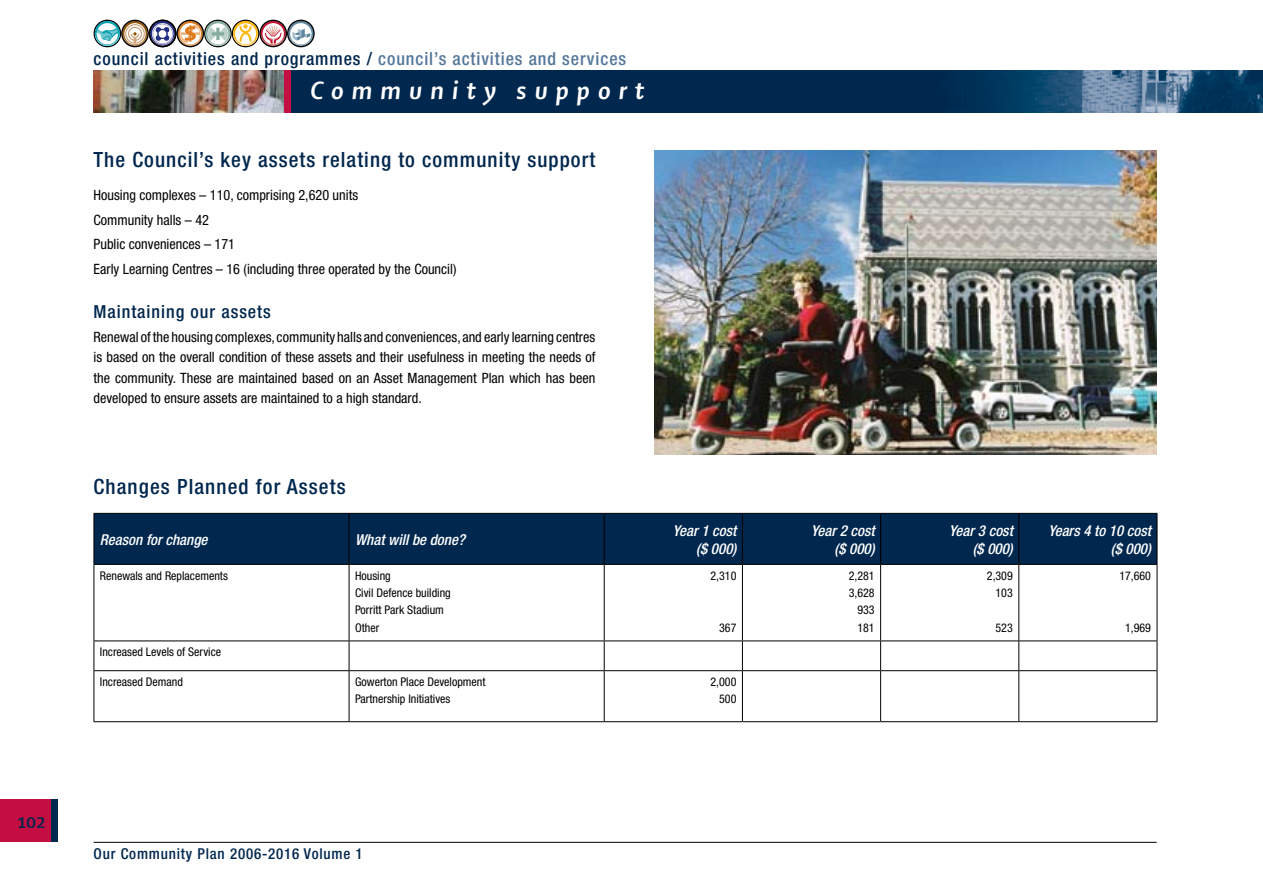
<style>
.page{position:relative;width:1263px;height:893px;background:#fff}
.page>*{position:absolute;margin:0;border:0;box-sizing:border-box;transform-origin:0 0}
.t1{font:27px "Shaker RBI";letter-spacing:.3em;color:#fff}
.t2{font:500 condensed 21px "Helvetica Neue";letter-spacing:.05em;color:#00274e}
.t3{font:500 condensed 18px "Helvetica Neue";letter-spacing:.05em;color:#00274e}
.t4{font:18px "Shaker RB";color:#00274e}
.t5{font:italic 500 condensed 15px/18px "Helvetica Neue";color:#fff;text-align:right}
.t6{font:500 condensed 15px "Helvetica Neue";letter-spacing:.055em;color:#00274e}
.t7{font:condensed 14.25px/24.5px "Helvetica Neue";color:#000}
.t8{font:condensed 12px/17.2px "Helvetica Neue";color:#000;text-align:right}
.s1{color:#55779a}
</style>
<div class="page">
<div style="left:291px;top:70px;width:972px;height:43px;background:#00274e"></div>
<img style="left:976px;top:70px;width:286px;height:43px">
<img style="left:94px;top:70px;width:191px;height:43px">
<img style="left:94px;top:20px;width:221px;height:27px">
<div style="left:49px;top:799px;width:8px;height:43px;background:#00274e"></div>
<div style="left:0;top:799px;width:51px;height:43px;background:#c40d41"></div>
<hr style="left:94px;top:842px;width:1063px;height:1px;background:#000">
<div style="left:285px;top:70px;width:6px;height:43px;background:#c40d41"></div>
<div style="left:95px;top:514px;width:1062px;height:50px;background:#00274e"></div>
<hr style="left:94px;top:513px;width:255px;height:1px;background:#000">
<hr style="left:94px;top:514px;width:1px;height:50px;background:#000">
<hr style="left:349px;top:513px;width:255px;height:1px;background:#000">
<hr style="left:349px;top:514px;width:1px;height:50px;background:#000">
<hr style="left:604px;top:513px;width:138px;height:1px;background:#000">
<hr style="left:604px;top:514px;width:1px;height:50px;background:#000">
<hr style="left:742px;top:513px;width:139px;height:1px;background:#000">
<hr style="left:742px;top:514px;width:1px;height:50px;background:#000">
<hr style="left:881px;top:513px;width:138px;height:1px;background:#000">
<hr style="left:880px;top:514px;width:1px;height:50px;background:#000">
<hr style="left:1019px;top:513px;width:138px;height:1px;background:#000">
<hr style="left:1018px;top:514px;width:1px;height:50px;background:#000">
<hr style="left:1157px;top:514px;width:1px;height:50px;background:#000">
<hr style="left:94px;top:564px;width:255px;height:1px;background:#000">
<hr style="left:94px;top:565px;width:1px;height:75px;background:#000">
<hr style="left:349px;top:564px;width:255px;height:1px;background:#000">
<hr style="left:349px;top:565px;width:1px;height:75px;background:#000">
<hr style="left:604px;top:564px;width:138px;height:1px;background:#000">
<hr style="left:604px;top:565px;width:1px;height:75px;background:#000">
<hr style="left:742px;top:564px;width:139px;height:1px;background:#000">
<hr style="left:742px;top:565px;width:1px;height:75px;background:#000">
<hr style="left:881px;top:564px;width:138px;height:1px;background:#000">
<hr style="left:880px;top:565px;width:1px;height:75px;background:#000">
<hr style="left:1019px;top:564px;width:138px;height:1px;background:#000">
<hr style="left:1018px;top:565px;width:1px;height:75px;background:#000">
<hr style="left:1157px;top:565px;width:1px;height:75px;background:#000">
<hr style="left:94px;top:640px;width:255px;height:1px;background:#000">
<svg style="left:94px;top:641px;width:1px;height:29px"></svg>
<hr style="left:349px;top:640px;width:255px;height:1px;background:#000">
<svg style="left:349px;top:641px;width:1px;height:29px"></svg>
<hr style="left:604px;top:640px;width:138px;height:1px;background:#000">
<svg style="left:604px;top:641px;width:1px;height:29px"></svg>
<hr style="left:742px;top:640px;width:139px;height:1px;background:#000">
<svg style="left:742px;top:641px;width:1px;height:29px"></svg>
<hr style="left:881px;top:640px;width:138px;height:1px;background:#000">
<svg style="left:880px;top:641px;width:1px;height:29px"></svg>
<hr style="left:1019px;top:640px;width:138px;height:1px;background:#000">
<svg style="left:1018px;top:641px;width:1px;height:29px"></svg>
<svg style="left:1157px;top:641px;width:1px;height:29px"></svg>
<hr style="left:94px;top:670px;width:255px;height:1px;background:#000">
<hr style="left:94px;top:671px;width:1px;height:50px;background:#000">
<hr style="left:349px;top:670px;width:255px;height:1px;background:#000">
<hr style="left:349px;top:671px;width:1px;height:50px;background:#000">
<hr style="left:604px;top:670px;width:138px;height:1px;background:#000">
<hr style="left:604px;top:671px;width:1px;height:50px;background:#000">
<hr style="left:742px;top:670px;width:139px;height:1px;background:#000">
<hr style="left:742px;top:671px;width:1px;height:50px;background:#000">
<hr style="left:881px;top:670px;width:138px;height:1px;background:#000">
<hr style="left:880px;top:671px;width:1px;height:50px;background:#000">
<hr style="left:1019px;top:670px;width:138px;height:1px;background:#000">
<hr style="left:1018px;top:671px;width:1px;height:50px;background:#000">
<hr style="left:1157px;top:671px;width:1px;height:50px;background:#000">
<hr style="left:94px;top:721px;width:255px;height:1px;background:#000">
<hr style="left:349px;top:721px;width:255px;height:1px;background:#000">
<hr style="left:604px;top:721px;width:138px;height:1px;background:#000">
<hr style="left:742px;top:721px;width:139px;height:1px;background:#000">
<hr style="left:881px;top:721px;width:138px;height:1px;background:#000">
<hr style="left:1019px;top:721px;width:138px;height:1px;background:#000">
<img style="left:655px;top:151px;width:502px;height:304px">
<p class="t4" style="left:17px;top:812px;width:30px">102</p>
<p class="t3" style="left:94px;top:48px;width:534px">council activities and programmes / <span class="s1">council’s activities and services</span></p>
<h1 class="t1" style="left:310px;top:76px;width:336px">Community support</h1>
<h2 class="t2" style="left:94px;top:147px;width:503px">The Council’s key assets relating to community support</h2>
<p class="t7" style="left:94px;top:183px;width:364px">Housing complexes – 110, comprising 2,620 units<br>Community halls – 42<br>Public conveniences – 171<br>Early Learning Centres – 16 (including three operated by the Council)</p>
<p class="t3" style="left:94px;top:301px;width:179px">Maintaining our assets</p>
<p class="t7" style="left:94px;top:327px;width:503px;line-height:20.2px;text-align:justify">Renewal of the housing complexes, community halls and conveniences, and early learning centres is based on the overall condition of these assets and their usefulness in meeting the needs of the community. These are maintained based on an Asset Management Plan which has been developed to ensure assets are maintained to a high standard.</p>
<h2 class="t2" style="left:94px;top:474px;width:254px">Changes Planned for Assets</h2>
<p class="t5" style="left:100px;top:530px;width:109px">Reason for change</p>
<p class="t5" style="left:355px;top:530px;width:111px">What will be done?</p>
<p class="t5" style="left:673px;top:521px;width:65px">Year 1 cost ($ 000)</p>
<p class="t5" style="left:811px;top:521px;width:65px">Year 2 cost ($ 000)</p>
<p class="t5" style="left:949px;top:521px;width:65px">Year 3 cost ($ 000)</p>
<p class="t5" style="left:1048px;top:521px;width:104px">Years 4 to 10 cost ($ 000)</p>
<p class="t8" style="left:100px;top:567px;width:129px">Renewals and Replacements</p>
<p class="t8" style="left:355px;top:567px;width:97px;text-align:left">Housing<br>Civil Defence building<br>Porritt Park Stadium<br>Other</p>
<p class="t8" style="left:710px;top:567px;width:27px">2,310</p>
<p class="t8" style="left:849px;top:567px;width:27px">2,281<br>3,628<br>933<br>181</p>
<p class="t8" style="left:987px;top:567px;width:27px">2,309<br>103</p>
<p class="t8" style="left:1119px;top:567px;width:33px">17,660</p>
<p class="t8" style="left:719px;top:619px;width:19px">367</p>
<p class="t8" style="left:995px;top:619px;width:19px">523</p>
<p class="t8" style="left:1125px;top:619px;width:27px">1,969</p>
<p class="t8" style="left:100px;top:643px;width:123px">Increased Levels of Service</p>
<p class="t8" style="left:100px;top:673px;width:85px">Increased Demand</p>
<p class="t8" style="left:355px;top:673px;width:132px;text-align:left">Gowerton Place Development<br>Partnership Initiatives</p>
<p class="t8" style="left:710px;top:673px;width:27px">2,000<br>500</p>
<p class="t6" style="left:94px;top:844px;width:271px">Our Community Plan 2006-2016 Volume 1</p>
</div>
